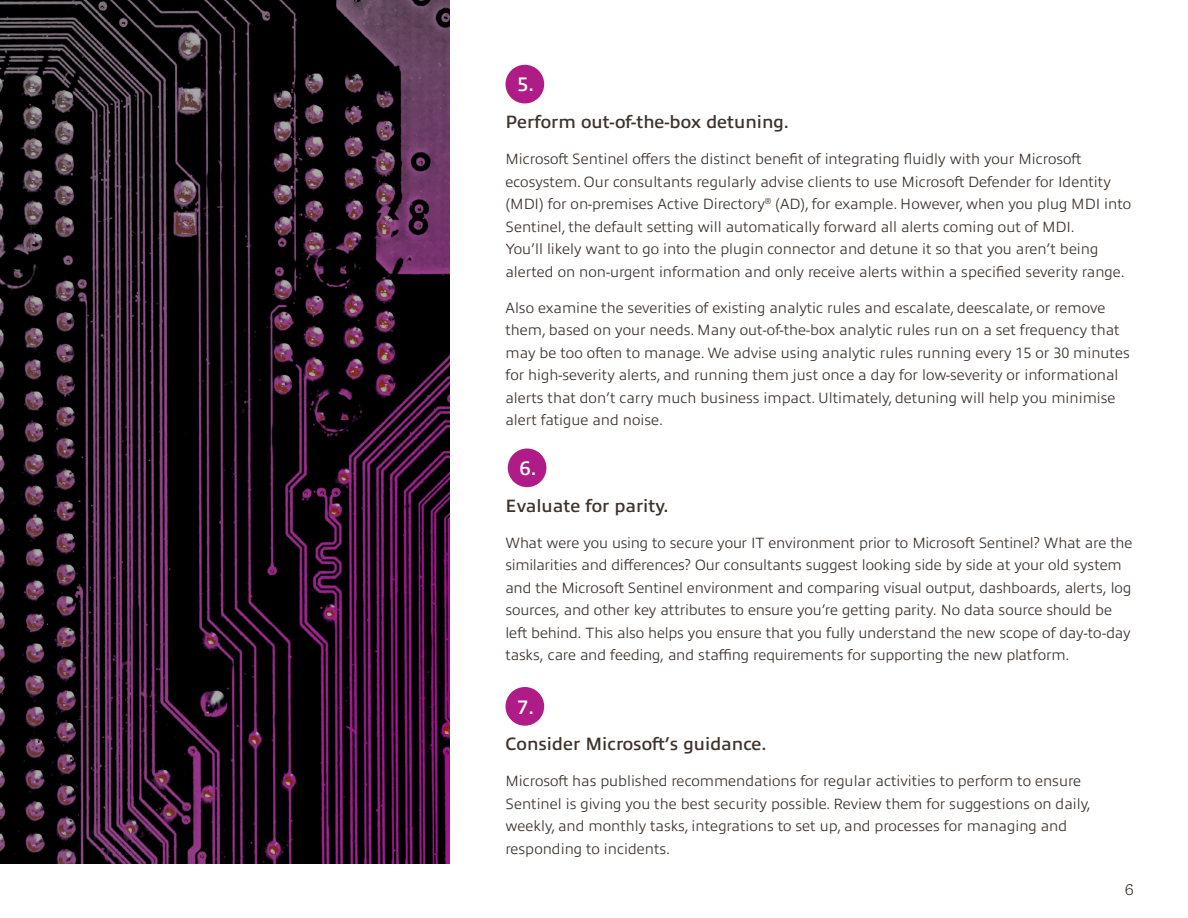
<style>
.page{position:relative;width:1188px;height:918px;background:#fff}
.page>*{position:absolute;margin:0;border:0;box-sizing:border-box;transform-origin:0 0}
.t1{font:600 19.65px "Allumi Pro";color:#fff}
.t2{font:600 18px "Allumi Pro";color:#3e332d}
.t3{font:18px "Klinic Slab";color:#3e332d}
.t4{font:300 15px/22.5px "Allumi Pro";color:#3e332d}
</style>
<div class="page">
<img style="left:0;top:0;width:450px;height:864px">
<div style="left:506px;top:65px;width:38px;height:38px;background:#b01c87;border-radius:50%"></div>
<div style="left:508px;top:449px;width:38px;height:38px;background:#b01c87;border-radius:50%"></div>
<div style="left:506px;top:687px;width:38px;height:39px;background:#b01c87;border-radius:50%"></div>
<h1 class="t1" style="left:517px;top:70px;width:18px">5.</h1>
<p class="t2" style="left:506px;top:109px;width:285px">Perform out-of-the-box detuning.</p>
<p class="t4" style="left:506px;top:146px;width:627px">Microsoft Sentinel offers the distinct benefit of integrating fluidly with your Microsoft ecosystem. Our consultants regularly advise clients to use Microsoft Defender for Identity (MDI) for on-premises Active Directory<sup>®</sup> (AD), for example. However, when you plug MDI into Sentinel, the default setting will automatically forward all alerts coming out of MDI.<br>You’ll likely want to go into the plugin connector and detune it so that you aren’t being alerted on non-urgent information and only receive alerts within a specified severity range.</p>
<p class="t4" style="left:506px;top:295px;width:626px">Also examine the severities of existing analytic rules and escalate, deescalate, or remove them, based on your needs. Many out-of-the-box analytic rules run on a set frequency that may be too often to manage. We advise using analytic rules running every 15 or 30 minutes for high-severity alerts, and running them just once a day for low-severity or informational alerts that don’t carry much business impact. Ultimately, detuning will help you minimise alert fatigue and noise.</p>
<h1 class="t1" style="left:519px;top:454px;width:18px">6.</h1>
<p class="t2" style="left:506px;top:492px;width:165px">Evaluate for parity.</p>
<p class="t4" style="left:506px;top:530px;width:628px">What were you using to secure your IT environment prior to Microsoft Sentinel? What are the similarities and differences? Our consultants suggest looking side by side at your old system and the Microsoft Sentinel environment and comparing visual output, dashboards, alerts, log sources, and other key attributes to ensure you’re getting parity. No data source should be left behind. This also helps you ensure that you fully understand the new scope of day-to-day tasks, care and feeding, and staffing requirements for supporting the new platform.</p>
<h1 class="t1" style="left:517px;top:692px;width:18px">7.</h1>
<p class="t2" style="left:506px;top:731px;width:263px">Consider Microsoft’s guidance.</p>
<p class="t4" style="left:506px;top:769px;width:587px">Microsoft has published recommendations for regular activities to perform to ensure Sentinel is giving you the best security possible. Review them for suggestions on daily, weekly, and monthly tasks, integrations to set up, and processes for managing and responding to incidents.</p>
<p class="t3" style="left:1125px;top:878px;width:11px">6</p>
</div>
